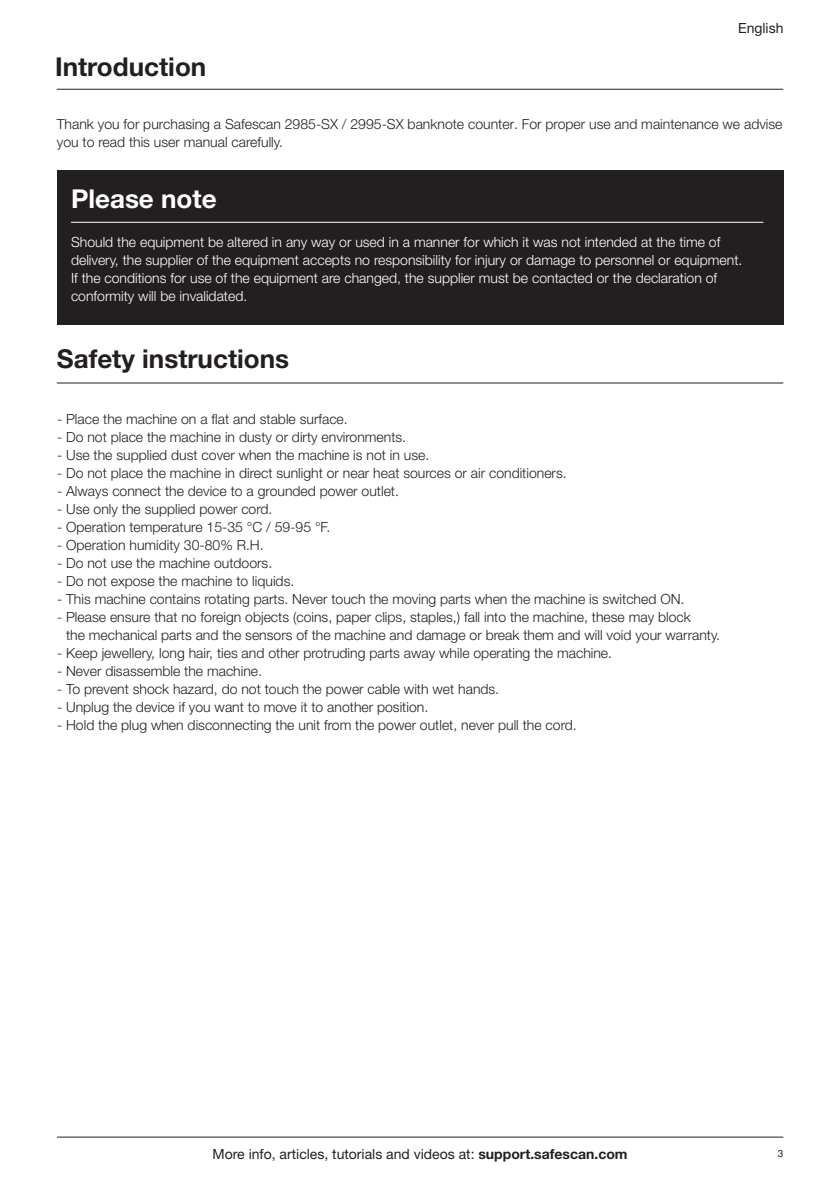
<style>
.page{position:relative;width:840px;height:1191px;background:#fff}
.page>*{position:absolute;margin:0;border:0;box-sizing:border-box;transform-origin:0 0}
.t1{font:700 26px "Helvetica Neue LT Std";color:#231f20}
.t2{font:700 26px "Helvetica Neue LT Std";color:#fff}
.Brood_Tekst{font:300 14px/18px "Helvetica Neue LT Std";color:#231f20}
.Brood_Tekst-2{font:300 14px/18px "Helvetica Neue LT Std";color:#fff}
.t3{font:14px "Helvetica Neue LT Std";color:#231f20}
.t4{font:10px "Helvetica Neue LT Std";color:#231f20}
.s1{font-weight:700}
</style>
<div class="page">
<hr style="left:57px;top:1136px;width:725px;height:1px;background:#231f20">
<hr style="left:57px;top:89px;width:725px;height:1px;background:#231f20">
<div style="left:57px;top:170px;width:725px;height:154px;background:#231f20"></div>
<hr style="left:71px;top:222px;width:692px;height:1px;background:#fff">
<hr style="left:57px;top:383px;width:725px;height:1px;background:#231f20">
<p class="t1" style="left:55px;top:51px;width:153px">Introduction</p>
<p class="t3" style="left:737px;top:20px;width:47px">English</p>
<p class="Brood_Tekst" style="left:57px;top:115px;width:726px">Thank you for purchasing a Safescan 2985-SX / 2995-SX banknote counter. For proper use and maintenance we advise you to read this user manual carefully.</p>
<p class="t2" style="left:71px;top:183px;width:147px">Please note</p>
<p class="Brood_Tekst-2" style="left:71px;top:233px;width:672px">Should the equipment be altered in any way or used in a manner for which it was not intended at the time of delivery, the supplier of the equipment accepts no responsibility for injury or damage to personnel or equipment.<br>If the conditions for use of the equipment are changed, the supplier must be contacted or the declaration of conformity will be invalidated.</p>
<p class="t1" style="left:57px;top:343px;width:234px">Safety instructions</p>
<p class="Brood_Tekst" style="left:57px;top:409px;width:292px">- Place the machine on a flat and stable surface.</p>
<p class="Brood_Tekst" style="left:57px;top:427px;width:350px">- Do not place the machine in dusty or dirty environments.</p>
<p class="Brood_Tekst" style="left:57px;top:445px;width:373px">- Use the supplied dust cover when the machine is not in use.</p>
<p class="Brood_Tekst" style="left:57px;top:463px;width:511px">- Do not place the machine in direct sunlight or near heat sources or air conditioners.</p>
<p class="Brood_Tekst" style="left:57px;top:481px;width:343px">- Always connect the device to a grounded power outlet.</p>
<p class="Brood_Tekst" style="left:57px;top:499px;width:217px">- Use only the supplied power cord.</p>
<p class="Brood_Tekst" style="left:57px;top:517px;width:274px">- Operation temperature 15-35 °C / 59-95 °F.</p>
<p class="Brood_Tekst" style="left:57px;top:535px;width:208px">- Operation humidity 30-80% R.H.</p>
<p class="Brood_Tekst" style="left:57px;top:553px;width:216px">- Do not use the machine outdoors.</p>
<p class="Brood_Tekst" style="left:57px;top:571px;width:238px">- Do not expose the machine to liquids.</p>
<p class="Brood_Tekst" style="left:57px;top:589px;width:628px">- This machine contains rotating parts. Never touch the moving parts when the machine is switched ON.</p>
<p class="Brood_Tekst" style="left:66px;top:607px;width:655px;text-indent:-9px">- Please ensure that no foreign objects (coins, paper clips, staples,) fall into the machine, these may block<br>the mechanical parts and the sensors of the machine and damage or break them and will void your warranty.</p>
<p class="Brood_Tekst" style="left:57px;top:643px;width:556px">- Keep jewellery, long hair, ties and other protruding parts away while operating the machine.</p>
<p class="Brood_Tekst" style="left:57px;top:661px;width:206px">- Never disassemble the machine.</p>
<p class="Brood_Tekst" style="left:57px;top:679px;width:443px">- To prevent shock hazard, do not touch the power cable with wet hands.</p>
<p class="Brood_Tekst" style="left:57px;top:697px;width:372px">- Unplug the device if you want to move it to another position.</p>
<p class="Brood_Tekst" style="left:57px;top:715px;width:521px">- Hold the plug when disconnecting the unit from the power outlet, never pull the cord.</p>
<p class="t3" style="left:212px;top:1145px;width:416px">More info, articles, tutorials and videos at: <span class="s1">support.safescan.com</span></p>
<p class="t4" style="left:777px;top:1147px;width:7px">3</p>
</div>
